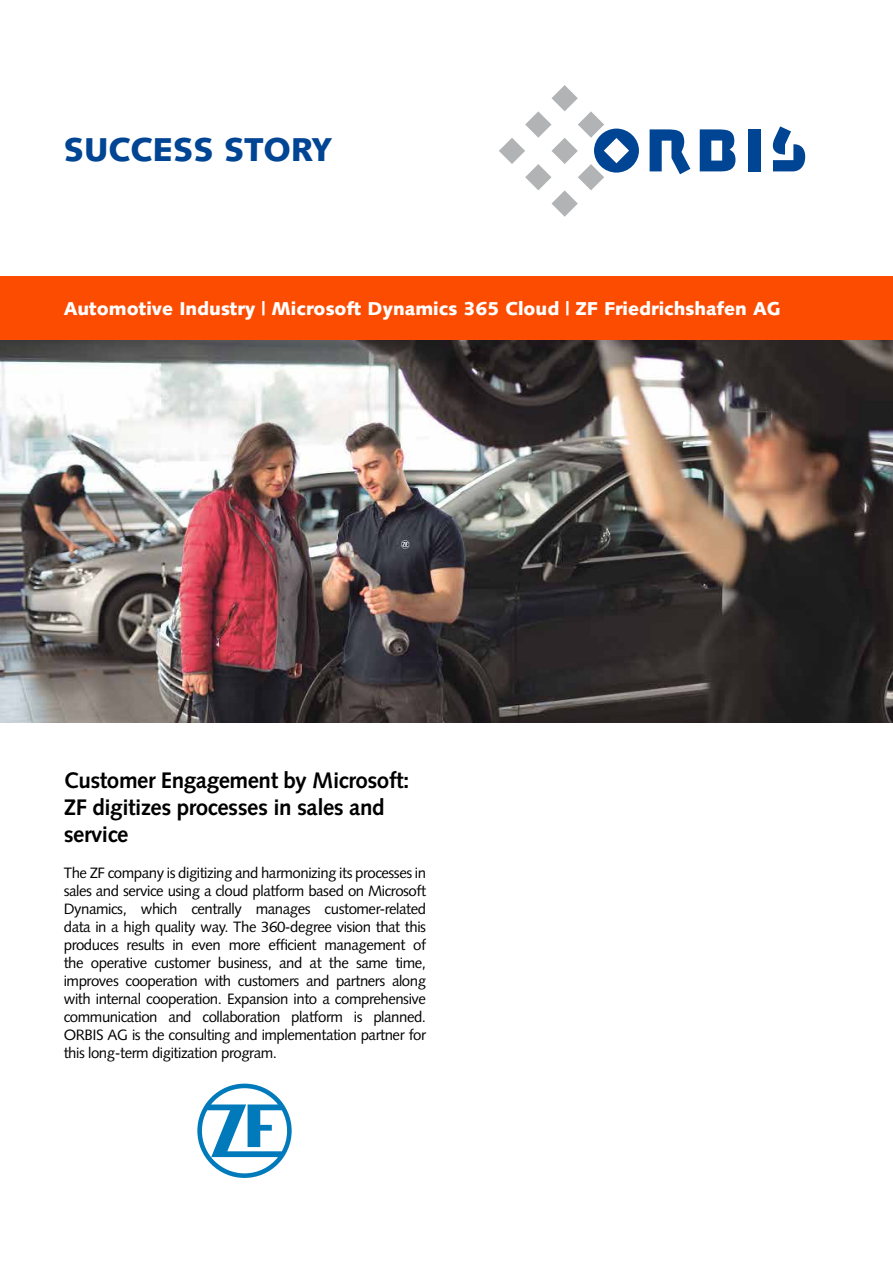
<style>
.page{position:relative;width:893px;height:1263px;background:#fff}
.page>*{position:absolute;margin:0;border:0;box-sizing:border-box;transform-origin:0 0}
.t1{font:900 33px "Syntax LT Std";color:#004494}
.t2{font:700 22.5px/27px "Syntax LT Std";letter-spacing:-.02em;color:#000}
.t3{font:900 18.6px "Syntax LT Std";color:#fff}
.t4{font:15px/18px "Syntax LT Std";letter-spacing:-.03em;color:#000;text-align:justify}
</style>
<div class="page">
<img style="left:0;top:340px;width:893px;height:383px">
<div style="left:0;top:276px;width:893px;height:64px;background:#fc4c02"></div>
<svg style="left:700px;top:129px;width:36px;height:43px"></svg>
<div style="left:748px;top:129px;width:12px;height:42px;background:#004494"></div>
<svg style="left:650px;top:129px;width:40px;height:45px"></svg>
<svg style="left:499px;top:85px;width:140px;height:132px"></svg>
<svg style="left:772px;top:126px;width:33px;height:45px"></svg>
<svg style="left:197px;top:1084px;width:95px;height:94px"></svg>
<h1 class="t1" style="left:64px;top:130px;width:269px">SUCCESS STORY</h1>
<p class="t3" style="left:64px;top:298px;width:719px">Automotive Industry | Microsoft Dynamics 365 Cloud | ZF Friedrichshafen AG</p>
<h2 class="t2" style="left:64px;top:766px;width:347px">Customer Engagement by Microsoft:<br>ZF digitizes processes in sales and service</h2>
<p class="t4" style="left:64px;top:863px;width:364px">The ZF company is digitizing and harmonizing its processes in sales and service using a cloud platform based on Microsoft Dynamics, which centrally manages customer-related data in a high quality way. The 360-degree vision that this produces results in even more efficient management of the operative customer business, and at the same time, improves cooperation with customers and partners along with internal cooperation. Expansion into a comprehensive communication and collaboration platform is planned.<br>ORBIS AG is the consulting and implementation partner for this long-term digitization program.</p>
</div>
